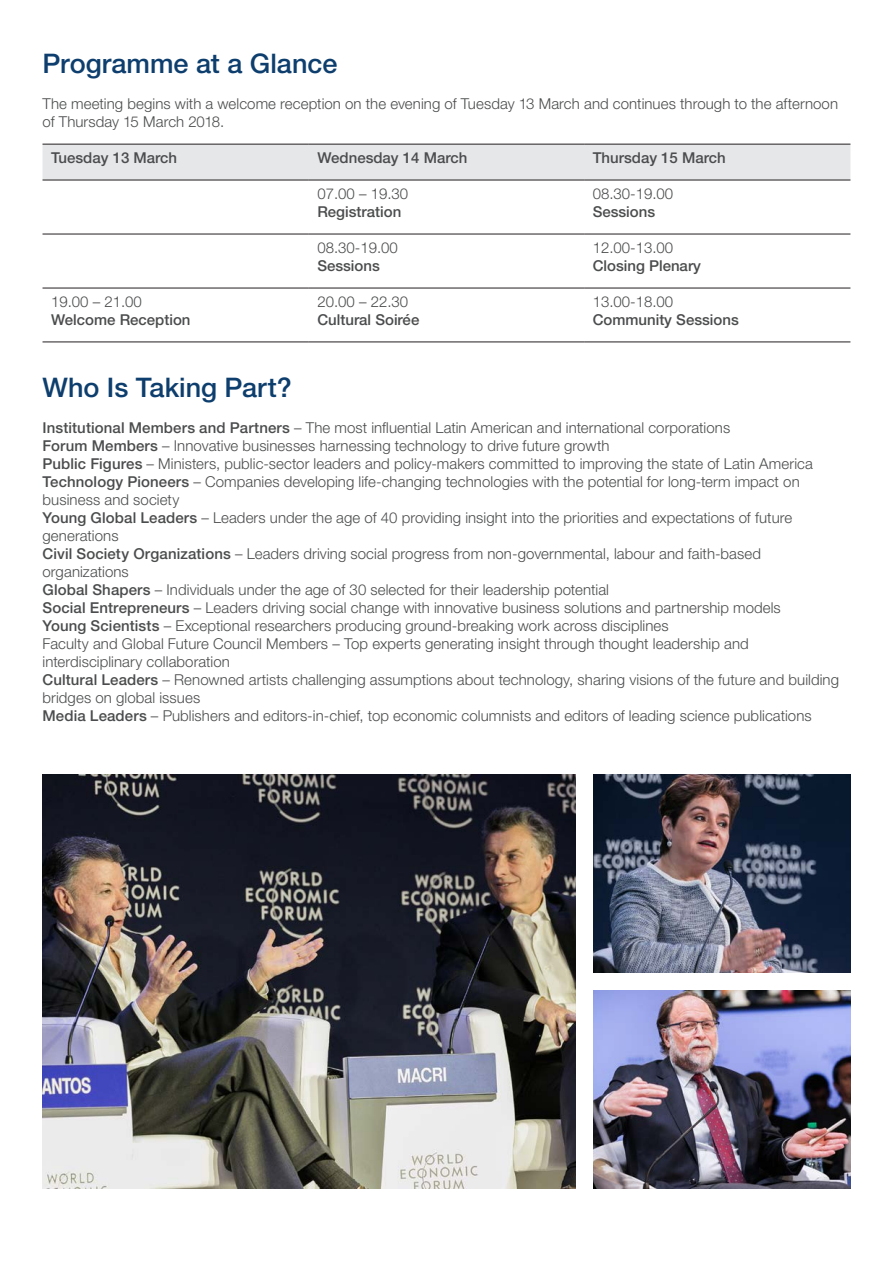
<style>
.page{position:relative;width:893px;height:1263px;background:#fff}
.page>*{position:absolute;margin:0;border:0;box-sizing:border-box;transform-origin:0 0}
.t1{font:500 27px "Helvetica Neue LT Pro";color:#0d3e6d}
.Paragraph_Style_3{font:300 15px/18px "Helvetica Neue LT Pro";letter-spacing:.005em;color:#4b4c4d}
.Paragraph_Style_3-2{font:500 15px "Helvetica Neue LT Pro";color:#4b4c4d}
.text_10{font:500 15px "Helvetica Neue LT Pro";color:#4b4c4d}
.s1{font-weight:500}
</style>
<div class="page">
<div style="left:43px;top:145px;width:807px;height:35px;background:#e6e7e9"></div>
<hr style="left:43px;top:144px;width:266px;height:1px;background:#231f20">
<hr style="left:309px;top:144px;width:275px;height:1px;background:#231f20">
<hr style="left:584px;top:144px;width:266px;height:1px;background:#231f20">
<hr style="left:43px;top:180px;width:266px;height:1px;background:#231f20">
<hr style="left:309px;top:180px;width:275px;height:1px;background:#231f20">
<hr style="left:584px;top:180px;width:266px;height:1px;background:#231f20">
<hr style="left:43px;top:234px;width:266px;height:1px;background:#231f20">
<hr style="left:309px;top:234px;width:275px;height:1px;background:#231f20">
<hr style="left:584px;top:234px;width:266px;height:1px;background:#231f20">
<hr style="left:43px;top:288px;width:266px;height:1px;background:#231f20">
<hr style="left:309px;top:288px;width:275px;height:1px;background:#231f20">
<hr style="left:584px;top:288px;width:266px;height:1px;background:#231f20">
<hr style="left:43px;top:342px;width:266px;height:1px;background:#231f20">
<hr style="left:309px;top:342px;width:275px;height:1px;background:#231f20">
<hr style="left:584px;top:342px;width:266px;height:1px;background:#231f20">
<img style="left:43px;top:774px;width:532px;height:414px">
<img style="left:593px;top:774px;width:257px;height:198px">
<img style="left:593px;top:990px;width:257px;height:198px">
<p class="t1" style="left:43px;top:47px;width:296px">Programme at a Glance</p>
<p class="Paragraph_Style_3" style="left:43px;top:95px;width:797px">The meeting begins with a welcome reception on the evening of Tuesday 13 March and continues through to the afternoon of Thursday 15 March 2018.</p>
<p class="text_10" style="left:51px;top:149px;width:128px">Tuesday 13 March</p>
<p class="text_10" style="left:317px;top:149px;width:152px">Wednesday 14 March</p>
<p class="text_10" style="left:593px;top:149px;width:135px">Thursday 15 March</p>
<p class="Paragraph_Style_3" style="left:317px;top:185px;width:92px">07.00 – 19.30</p>
<p class="Paragraph_Style_3-2" style="left:317px;top:203px;width:85px">Registration</p>
<p class="Paragraph_Style_3" style="left:593px;top:185px;width:82px">08.30-19.00</p>
<p class="Paragraph_Style_3-2" style="left:593px;top:203px;width:64px">Sessions</p>
<p class="Paragraph_Style_3" style="left:51px;top:293px;width:92px">19.00 – 21.00</p>
<p class="Paragraph_Style_3-2" style="left:51px;top:311px;width:141px">Welcome Reception</p>
<p class="Paragraph_Style_3" style="left:317px;top:239px;width:82px">08.30-19.00</p>
<p class="Paragraph_Style_3-2" style="left:317px;top:257px;width:64px">Sessions</p>
<p class="Paragraph_Style_3" style="left:317px;top:293px;width:92px">20.00 – 22.30</p>
<p class="Paragraph_Style_3-2" style="left:317px;top:311px;width:103px">Cultural Soirée</p>
<p class="Paragraph_Style_3" style="left:593px;top:239px;width:82px">12.00-13.00</p>
<p class="Paragraph_Style_3-2" style="left:593px;top:257px;width:110px">Closing Plenary</p>
<p class="Paragraph_Style_3" style="left:593px;top:293px;width:82px">13.00-18.00</p>
<p class="Paragraph_Style_3-2" style="left:593px;top:311px;width:148px">Community Sessions</p>
<p class="t1" style="left:43px;top:371px;width:251px">Who Is Taking Part?</p>
<p class="Paragraph_Style_3" style="left:43px;top:419px;width:689px"><span class="s1">Institutional Members and Partners</span> – The most influential Latin American and international corporations</p>
<p class="Paragraph_Style_3" style="left:43px;top:437px;width:568px"><span class="s1">Forum Members</span> – Innovative businesses harnessing technology to drive future growth</p>
<p class="Paragraph_Style_3" style="left:43px;top:455px;width:772px"><span class="s1">Public Figures</span> – Ministers, public-sector leaders and policy-makers committed to improving the state of Latin America</p>
<p class="Paragraph_Style_3" style="left:43px;top:473px;width:759px"><span class="s1">Technology Pioneers</span> – Companies developing life-changing technologies with the potential for long-term impact on business and society</p>
<p class="Paragraph_Style_3" style="left:43px;top:509px;width:751px"><span class="s1">Young Global Leaders</span> – Leaders under the age of 40 providing insight into the priorities and expectations of future generations</p>
<p class="Paragraph_Style_3" style="left:43px;top:545px;width:720px"><span class="s1">Civil Society Organizations</span> – Leaders driving social progress from non-governmental, labour and faith-based organizations</p>
<p class="Paragraph_Style_3" style="left:43px;top:581px;width:568px"><span class="s1">Global Shapers</span> – Individuals under the age of 30 selected for their leadership potential</p>
<p class="Paragraph_Style_3" style="left:43px;top:599px;width:740px"><span class="s1">Social Entrepreneurs</span> – Leaders driving social change with innovative business solutions and partnership models</p>
<p class="Paragraph_Style_3" style="left:43px;top:617px;width:628px"><span class="s1">Young Scientists</span> – Exceptional researchers producing ground-breaking work across disciplines</p>
<p class="Paragraph_Style_3" style="left:43px;top:635px;width:708px">Faculty and Global Future Council Members – Top experts generating insight through thought leadership and interdisciplinary collaboration</p>
<p class="Paragraph_Style_3" style="left:43px;top:671px;width:798px"><span class="s1">Cultural Leaders</span> – Renowned artists challenging assumptions about technology, sharing visions of the future and building bridges on global issues</p>
<p class="Paragraph_Style_3" style="left:43px;top:707px;width:771px"><span class="s1">Media Leaders</span> – Publishers and editors-in-chief, top economic columnists and editors of leading science publications</p>
</div>
